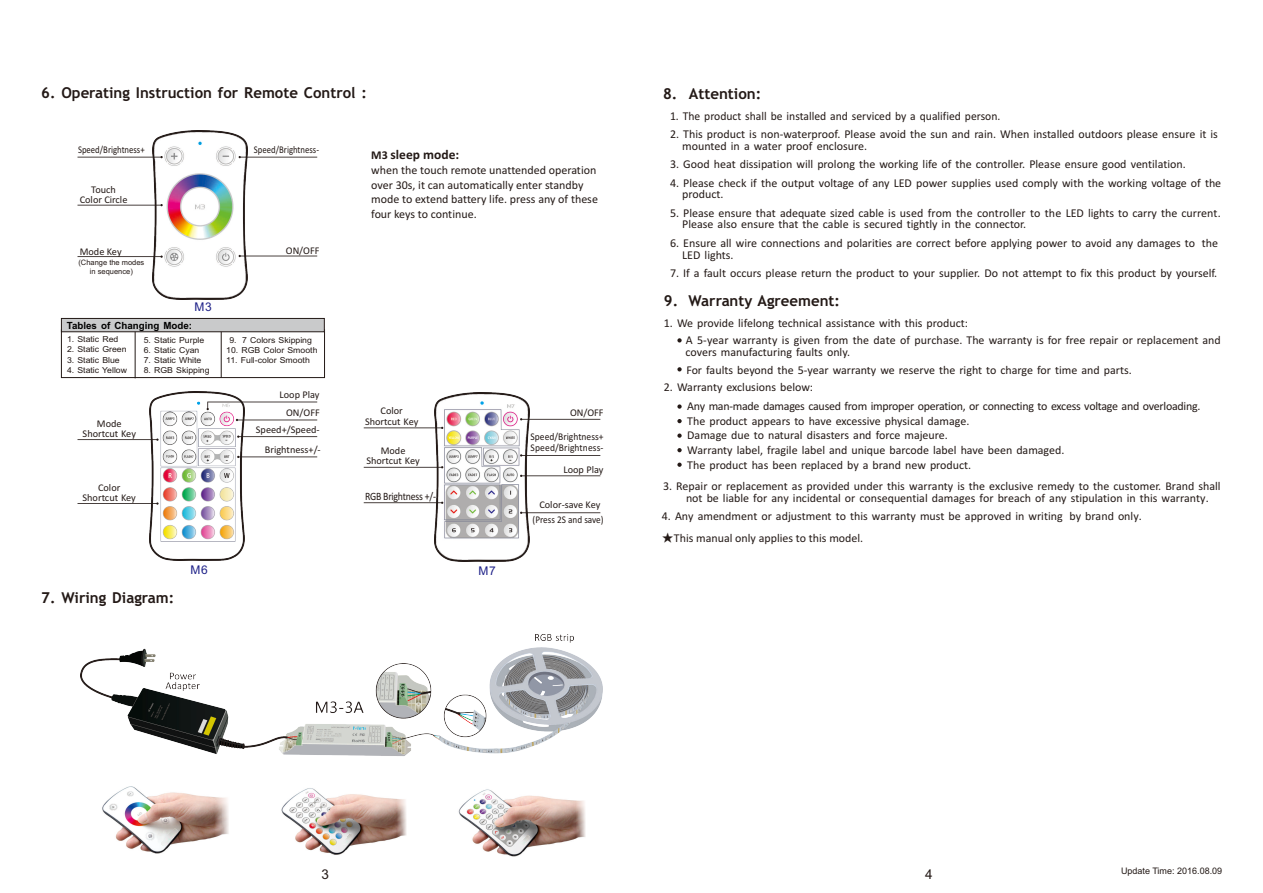
<style>
.page{position:relative;width:1263px;height:893px;background:#fff}
.page>*{position:absolute;margin:0;border:0;box-sizing:border-box;transform-origin:0 0}
.t1{font:700 15px "Trebuchet MS";color:#231916}
.t2{font:700 13.5px "Calibri";color:#231916}
.t3{font:13.5px "Arial";color:#231916}
.t4{font:12px/11.7px "Calibri";color:#231916}
.t5{font:12px "Arial";color:#1e2188}
.t6{font:11.25px "Calibri";letter-spacing:-.025em;color:#231916;scale:.87 1}
.t7{font:10.35px/10.1px "Calibri";color:#231916;text-align:center}
.t8{font:10.35px "Calibri";color:#231916;scale:.85 1}
.t9{font:10.35px/11.2px "Calibri";color:#231916;scale:.93 1}
.t10{font:700 9.9px "Arial";color:#000}
.t11{font:9px "Arial";color:#231916}
.t12{font:8.25px "Arial";color:#231916;scale:1.06 1}
.t13{font:7.5px/8.4px "Arial";color:#231916;text-align:center}
.s1{font-size:12px}
.s2{font-family:"Sim Sun"}
</style>
<div class="page">
<img style="left:153px;top:130px;width:95px;height:169px">
<img style="left:150px;top:391px;width:95px;height:169px">
<img style="left:434px;top:393px;width:95px;height:169px">
<svg style="left:207px;top:402px;width:110px;height:8px"></svg>
<div style="left:61px;top:329px;width:264px;height:49px;border:1px solid #231916"></div>
<hr style="left:135px;top:330px;width:1px;height:48px;background:#231916">
<hr style="left:221px;top:329px;width:1px;height:49px;background:#231916">
<div style="left:61px;top:318px;width:264px;height:14px;background:#c9cacb;border:1px solid #231916"></div>
<img style="left:80px;top:634px;width:522px;height:223px">
<svg style="left:677px;top:367px;width:5px;height:4px"></svg>
<svg style="left:677px;top:338px;width:5px;height:5px"></svg>
<svg style="left:677px;top:404px;width:5px;height:5px"></svg>
<svg style="left:677px;top:419px;width:5px;height:4px"></svg>
<svg style="left:677px;top:433px;width:5px;height:5px"></svg>
<svg style="left:677px;top:448px;width:5px;height:4px"></svg>
<svg style="left:677px;top:463px;width:5px;height:4px"></svg>
<img style="left:178px;top:274px;width:44px;height:18px">
<img style="left:182px;top:542px;width:34px;height:14px">
<img style="left:458px;top:541px;width:44px;height:13px">
<img style="left:161px;top:828px;width:17px;height:18px">
<svg style="left:342px;top:834px;width:11px;height:10px"></svg>
<svg style="left:520px;top:835px;width:10px;height:11px"></svg>
<svg style="left:317px;top:725px;width:13px;height:3px"></svg>
<p class="t1" style="left:41px;top:87px;width:327px">6. Operating Instruction for Remote Control :</p>
<p class="t8" style="left:78px;top:145px;width:80px">Speed/Brightness+</p>
<p class="t7" style="left:80px;top:186px;width:49px">Touch<br>Color Circle</p>
<p class="t8" style="left:254px;top:145px;width:78px">Speed/Brightness-</p>
<p class="t7" style="left:80px;top:248px;width:43px">Mode Key</p>
<p class="t13" style="left:78px;top:259px;width:67px">(Change the modes in sequence)</p>
<p class="t5" style="left:195px;top:302px;width:19px">M3</p>
<p class="t10" style="left:67px;top:321px;width:127px">Tables of Changing Mode:</p>
<p class="t12" style="left:144px;top:337px;width:59px">5. Static Purple</p>
<p class="t12" style="left:144px;top:347px;width:54px">6. Static Cyan</p>
<p class="t12" style="left:144px;top:357px;width:56px">7. Static White</p>
<p class="t12" style="left:144px;top:367px;width:64px">8. RGB Skipping</p>
<p class="t12" style="left:67px;top:336px;width:50px">1. Static Red</p>
<p class="t12" style="left:67px;top:346px;width:58px">2. Static Green</p>
<p class="t12" style="left:67px;top:357px;width:51px">3. Static Blue</p>
<p class="t12" style="left:67px;top:367px;width:58px">4. Static Yellow</p>
<p class="t7" style="left:286px;top:246px;width:35px">ON/OFF</p>
<p class="t12" style="left:229px;top:337px;width:79px">9. 7 Colors Skipping</p>
<p class="t12" style="left:226px;top:347px;width:88px">10. RGB Color Smooth</p>
<p class="t12" style="left:226px;top:357px;width:80px">11. Full-color Smooth</p>
<p class="t7" style="left:280px;top:390px;width:41px">Loop Play</p>
<p class="t7" style="left:286px;top:408px;width:35px">ON/OFF</p>
<p class="t7" style="left:83px;top:419px;width:55px">Mode<br>Shortcut Key</p>
<p class="t7" style="left:256px;top:421px;width:66px;line-height:19.6px;text-align:right">Speed+/Speed-<br>Brightness+/-</p>
<p class="t7" style="left:83px;top:483px;width:55px">Color<br>Shortcut Key</p>
<p class="t1" style="left:41px;top:592px;width:135px">7. Wiring Diagram:</p>
<p class="t5" style="left:190px;top:566px;width:19px">M6</p>
<p class="t2" style="left:371px;top:149px;width:89px"><span class="s1">M3</span> sleep mode:</p>
<p class="t4" style="left:371px;top:163px;width:228px;line-height:14.7px">when the touch remote unattended operation over 30s, it can automatically enter standby mode to extend battery life. press any of these four keys to continue.</p>
<p class="t7" style="left:381px;top:407px;width:24px">Color</p>
<p class="t7" style="left:570px;top:408px;width:35px">ON/OFF</p>
<p class="t7" style="left:365px;top:417px;width:55px">Shortcut Key</p>
<p class="t7" style="left:366px;top:447px;width:55px">Mode<br>Shortcut Key</p>
<p class="t6" style="left:365px;top:491px;width:83px">RGB Brightness +/-</p>
<p class="t9" style="left:530px;top:432px;width:80px">Speed/Brightness+<br>Speed/Brightness-</p>
<p class="t7" style="left:563px;top:466px;width:41px">Loop Play</p>
<p class="t7" style="left:533px;top:498px;width:73px;line-height:14.9px">Color-save Key (Press 2S and save)</p>
<p class="t5" style="left:478px;top:566px;width:19px">M7</p>
<p class="t1" style="left:663px;top:88px;width:100px">8. Attention:</p>
<p class="t4" style="left:670px;top:111px;width:332px">1. The product shall be installed and serviced by a qualified person.</p>
<p class="t4" style="left:682px;top:129px;width:537px;text-indent:-12px">2. This product is non-waterproof. Please avoid the sun and rain. When installed outdoors please ensure it is mounted in a water proof enclosure.</p>
<p class="t4" style="left:670px;top:159px;width:517px">3. Good heat dissipation will prolong the working life of the controller. Please ensure good ventilation.</p>
<p class="t4" style="left:682px;top:178px;width:541px;text-indent:-12px">4. Please check if the output voltage of any LED power supplies used comply with the working voltage of the product.</p>
<p class="t4" style="left:682px;top:208px;width:540px;text-indent:-12px">5. Please ensure that adequate sized cable is used from the controller to the LED lights to carry the current.<br>Please also ensure that the cable is secured tightly in the connector.</p>
<p class="t4" style="left:682px;top:238px;width:537px;text-indent:-12px">6. Ensure all wire connections and polarities are correct before applying power to avoid any damages to the<br>LED lights.</p>
<p class="t4" style="left:670px;top:268px;width:549px">7. If a fault occurs please return the product to your supplier. Do not attempt to fix this product by yourself.</p>
<p class="t1" style="left:664px;top:295px;width:178px">9. Warranty Agreement:</p>
<p class="t4" style="left:664px;top:318px;width:306px">1. We provide lifelong technical assistance with this product:</p>
<p class="t4" style="left:686px;top:335px;width:537px">A 5-year warranty is given from the date of purchase. The warranty is for free repair or replacement and covers manufacturing faults only.</p>
<p class="t4" style="left:686px;top:365px;width:447px">For faults beyond the 5-year warranty we reserve the right to charge for time and parts.</p>
<p class="t4" style="left:664px;top:382px;width:151px">2. Warranty exclusions below:</p>
<p class="t4" style="left:687px;top:400px;width:515px;line-height:14.5px">Any man-made damages caused from improper operation, or connecting to excess voltage and overloading.<br>The product appears to have excessive physical damage.<br>Damage due to natural disasters and force majeure.<br>Warranty label, fragile label and unique barcode label have been damaged.<br>The product has been replaced by a brand new product.</p>
<p class="t4" style="left:686px;top:481px;width:536px;text-indent:-23px">3. Repair or replacement as provided under this warranty is the exclusive remedy to the customer. Brand shall not be liable for any incidental or consequential damages for breach of any stipulation in this warranty.</p>
<p class="t4" style="left:662px;top:511px;width:481px">4. Any amendment or adjustment to this warranty must be approved in writing by brand only.</p>
<p class="t4" style="left:662px;top:533px;width:203px"><span class="s2">★</span>This manual only applies to this model.</p>
<p class="t3" style="left:322px;top:869px;width:9px">3</p>
<p class="t3" style="left:925px;top:869px;width:9px">4</p>
<p class="t11" style="left:1121px;top:867px;width:103px">Update Time: 2016.08.09</p>
</div>
